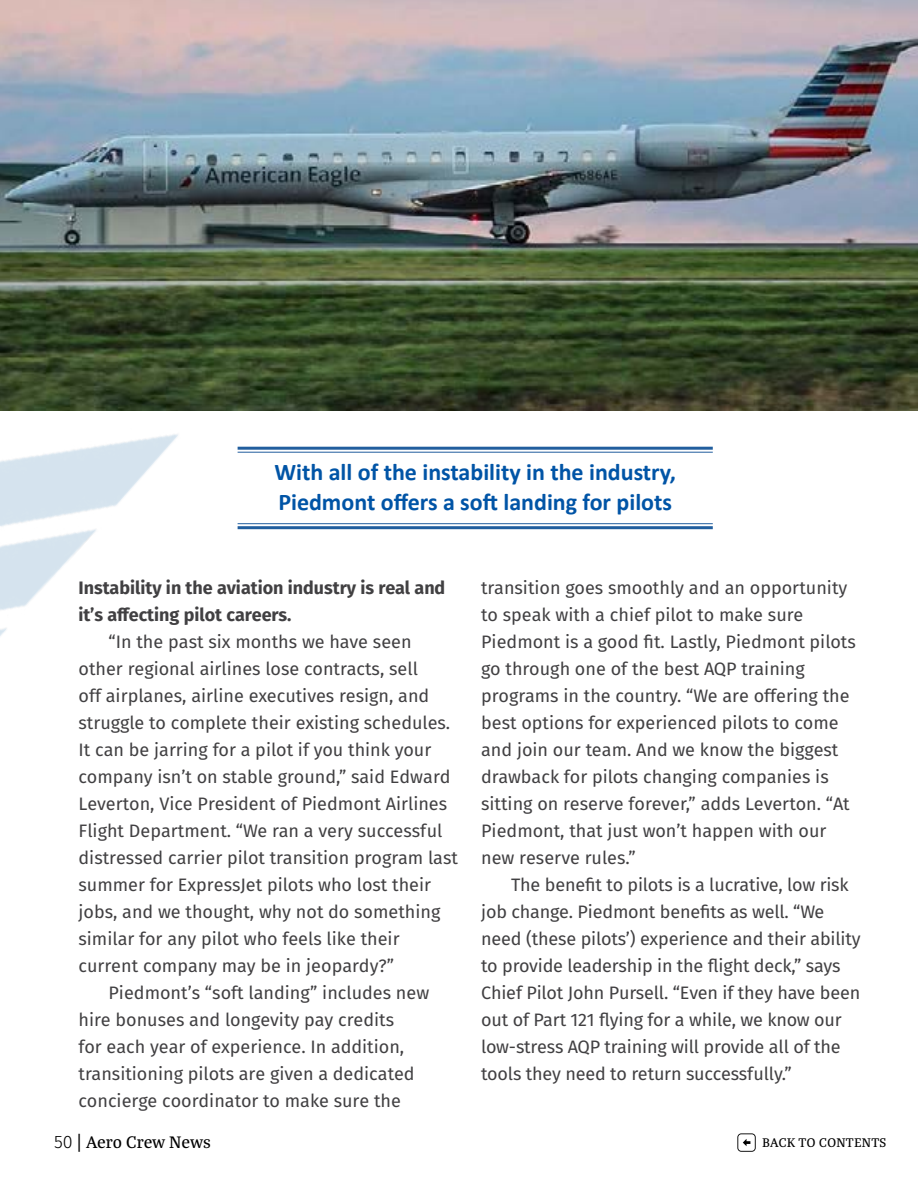
<style>
.page{position:relative;width:918px;height:1188px;background:#fff}
.page>*{position:absolute;margin:0;border:0;box-sizing:border-box;transform-origin:0 0}
.t1{font:700 24px/30px "Calibri";color:#0054a6}
.t2{font:18px/27px "Fira Sans";color:#414042}
.t3{font:700 18px/27px "Fira Sans";color:#414042}
.t4{font:500 18px "Bagatela";color:#000}
.t5{font:500 13.5px "Bagatela";letter-spacing:.02em;color:#000}
.s1{font-family:"Fira Sans";font-weight:300}
</style>
<div class="page">
<img style="left:714px;top:0;width:204px;height:411px">
<svg style="left:737px;top:1133px;width:19px;height:19px"></svg>
<img style="left:0;top:0;width:714px;height:636px">
<h1 class="t1" style="left:274px;top:457px;width:403px">With all of the instability in the industry,<br>Piedmont offers a soft landing for pilots</h1>
<p class="t3" style="left:79px;top:573px;width:368px">Instability in the aviation industry is real and it’s affecting pilot careers.</p>
<p class="t2" style="left:109px;top:628px;width:305px">“In the past six months we have seen</p>
<p class="t2" style="left:79px;top:655px;width:341px">other regional airlines lose contracts, sell</p>
<p class="t2" style="left:79px;top:682px;width:352px">off airplanes, airline executives resign, and</p>
<p class="t2" style="left:79px;top:709px;width:373px">struggle to complete their existing schedules.</p>
<p class="t2" style="left:79px;top:736px;width:354px">It can be jarring for a pilot if you think your</p>
<p class="t2" style="left:79px;top:763px;width:374px">company isn’t on stable ground,” said Edward</p>
<p class="t2" style="left:79px;top:790px;width:370px">Leverton, Vice President of Piedmont Airlines</p>
<p class="t2" style="left:79px;top:817px;width:366px">Flight Department. “We ran a very successful</p>
<p class="t2" style="left:79px;top:844px;width:381px">distressed carrier pilot transition program last</p>
<p class="t2" style="left:79px;top:871px;width:354px">summer for ExpressJet pilots who lost their</p>
<p class="t2" style="left:79px;top:898px;width:363px">jobs, and we thought, why not do something</p>
<p class="t2" style="left:79px;top:925px;width:323px">similar for any pilot who feels like their</p>
<p class="t2" style="left:79px;top:952px;width:317px">current company may be in jeopardy?”</p>
<p class="t2" style="left:109px;top:979px;width:322px">Piedmont’s “soft landing” includes new</p>
<p class="t2" style="left:79px;top:1006px;width:317px">hire bonuses and longevity pay credits</p>
<p class="t2" style="left:79px;top:1033px;width:327px">for each year of experience. In addition,</p>
<p class="t2" style="left:79px;top:1060px;width:338px">transitioning pilots are given a dedicated</p>
<p class="t2" style="left:79px;top:1087px;width:324px">concierge coordinator to make sure the</p>
<p class="t2" style="left:481px;top:574px;width:376px">transition goes smoothly and an opportunity to speak with a chief pilot to make sure Piedmont is a good fit. Lastly, Piedmont pilots go through one of the best AQP training programs in the country. “We are offering the best options for experienced pilots to come and join our team. And we know the biggest drawback for pilots changing companies is sitting on reserve forever,” adds Leverton. “At Piedmont, that just won’t happen with our new reserve rules.”</p>
<p class="t2" style="left:481px;top:871px;width:381px;text-indent:30px">The benefit to pilots is a lucrative, low risk job change. Piedmont benefits as well. “We need (these pilots’) experience and their ability to provide leadership in the flight deck,” says Chief Pilot John Pursell. “Even if they have been out of Part 121 flying for a while, we know our low-stress AQP training will provide all of the tools they need to return successfully.”</p>
<p class="t4" style="left:54px;top:1130px;width:158px"><span class="s1">50</span> | Aero Crew News</p>
<p class="t5" style="left:762px;top:1134px;width:126px">BACK TO CONTENTS</p>
</div>
